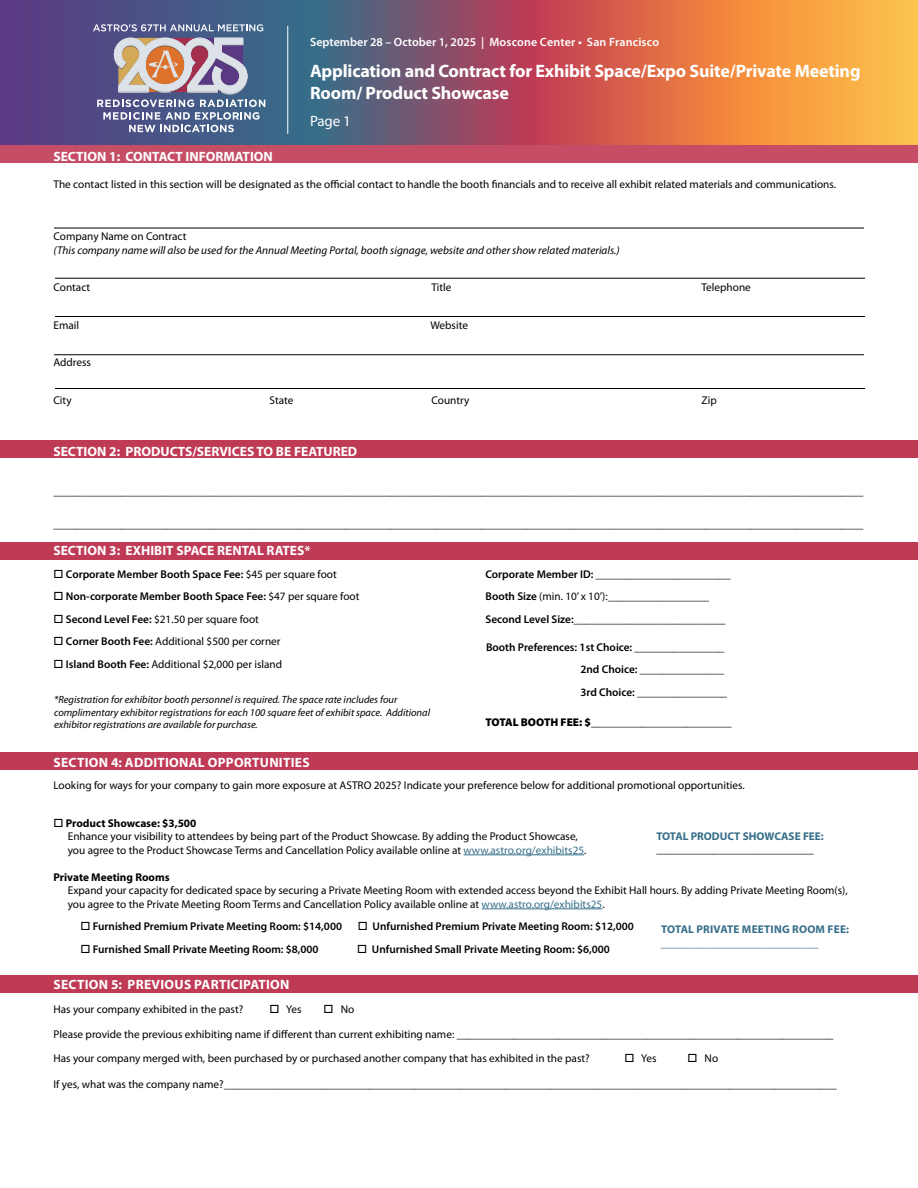
<style>
.page{position:relative;width:918px;height:1188px;background:#fff}
.page>*{position:absolute;margin:0;border:0;box-sizing:border-box;transform-origin:0 0}
.t1{font:700 18px/21.6px "Myriad Pro";letter-spacing:-.01em;color:#fff}
.t2{font:15px "Myriad Pro";color:#fff}
.t3{font:700 13.5px "Myriad Pro";color:#fff}
.t4{font:700 13.5px "Myriad Pro";letter-spacing:.02em;color:#fff}
.t5{font:600 12px "Myriad Pro";letter-spacing:.005em;color:#fff}
.t6{font:11.25px/13.5px "Myriad Pro";color:#000}
.t7{font:600 11.25px/22.5px "Myriad Pro";color:#000}
.t8{font:italic 11.25px "Myriad Pro";color:#000}
.t9{font:700 11.25px/13.5px "Myriad Pro";letter-spacing:.02em;color:#366e89}
.t10{font:700 11.25px "Myriad Pro";color:#000}
.t11{font:700 11.25px "Myriad Pro";color:#366e89}
.t12{font:italic 10.5px/12.6px "Myriad Pro";color:#000}
.s1{font-weight:400}
.s2{font-weight:600}
.s3{font-weight:900}
.s4{font-weight:700}
.s5{color:#366e89}
</style>
<div class="page">
<svg style="left:0;top:0;width:918px;height:146px;background:#a46961"></svg>
<div style="left:0;top:753px;width:918px;height:17px;background:#bf3a55"></div>
<div style="left:0;top:542px;width:918px;height:18px;background:#bf3a55"></div>
<div style="left:0;top:441px;width:918px;height:17px;background:#bf3a55"></div>
<div style="left:0;top:146px;width:918px;height:17px;background:#c54e66"></div>
<hr style="left:54px;top:228px;width:810px;height:1px;background:#000">
<div style="left:0;top:976px;width:918px;height:17px;background:#bf3a55"></div>
<hr style="left:464px;top:855px;width:120px;height:1px;background:#366e89">
<hr style="left:482px;top:909px;width:120px;height:1px;background:#366e89">
<hr style="left:55px;top:278px;width:810px;height:1px;background:#000">
<hr style="left:55px;top:316px;width:810px;height:1px;background:#000">
<hr style="left:54px;top:354px;width:810px;height:1px;background:#000">
<hr style="left:55px;top:388px;width:810px;height:1px;background:#000">
<hr style="left:287px;top:26px;width:1px;height:108px;background:#fff">
<svg style="left:93px;top:24px;width:170px;height:7px"></svg>
<svg style="left:97px;top:38px;width:168px;height:94px;background:#908ca1"></svg>
<p class="t5" style="left:310px;top:34px;width:350px">September 28 – October 1, 2025 | Moscone Center • San Francisco</p>
<h1 class="t1" style="left:310px;top:60px;width:552px">Application and Contract for Exhibit Space/Expo Suite/Private Meeting<br>Room/ Product Showcase</h1>
<h2 class="t2" style="left:310px;top:111px;width:42px">Page 1</h2>
<p class="t3" style="left:53px;top:147px;width:221px">SECTION 1: CONTACT INFORMATION</p>
<p class="t6" style="left:53px;top:177px;width:784px">The contact listed in this section will be designated as the official contact to handle the booth financials and to receive all exhibit related materials and communications.</p>
<p class="t6" style="left:53px;top:230px;width:135px">Company Name on Contract</p>
<p class="t8" style="left:53px;top:243px;width:568px">(This company name will also be used for the Annual Meeting Portal, booth signage, website and other show related materials.)</p>
<p class="t6" style="left:53px;top:281px;width:38px">Contact</p>
<p class="t6" style="left:431px;top:281px;width:22px">Title</p>
<p class="t6" style="left:701px;top:281px;width:51px">Telephone</p>
<p class="t6" style="left:53px;top:318px;width:27px">Email</p>
<p class="t6" style="left:430px;top:318px;width:39px">Website</p>
<p class="t6" style="left:53px;top:356px;width:39px">Address</p>
<p class="t6" style="left:53px;top:393px;width:20px">City</p>
<p class="t6" style="left:269px;top:393px;width:25px">State</p>
<p class="t6" style="left:431px;top:393px;width:39px">Country</p>
<p class="t3" style="left:53px;top:443px;width:305px">SECTION 2: PRODUCTS/SERVICES TO BE FEATURED</p>
<p class="t6" style="left:53px;top:485px;width:811px">________________________________________________________________________________________________________________________________________________</p>
<p class="t6" style="left:53px;top:518px;width:811px">________________________________________________________________________________________________________________________________________________</p>
<p class="t3" style="left:53px;top:542px;width:259px">SECTION 3: EXHIBIT SPACE RENTAL RATES*</p>
<p class="t7" style="left:53px;top:562px;width:285px">□ Corporate Member Booth Space Fee: <span class="s1">$45 per square foot</span></p>
<p class="t6" style="left:485px;top:567px;width:247px"><span class="s2">Corporate Member ID:</span> ________________________</p>
<p class="t7" style="left:53px;top:585px;width:307px">□ Non-corporate Member Booth Space Fee: <span class="s1">$47 per square foot</span></p>
<p class="t6" style="left:485px;top:590px;width:225px"><span class="s2">Booth Size</span> (min. 10’ x 10’):__________________</p>
<p class="t6" style="left:53px;top:612px;width:207px">□ <span class="s2">Second Level Fee:</span> $21.50 per square foot</p>
<p class="t6" style="left:485px;top:612px;width:242px"><span class="s2">Second Level Size:</span>___________________________</p>
<p class="t6" style="left:53px;top:635px;width:229px">□ <span class="s2">Corner Booth Fee:</span> Additional $500 per corner</p>
<p class="t6" style="left:53px;top:657px;width:230px">□ <span class="s2">Island Booth Fee:</span> Additional $2,000 per island</p>
<p class="t7" style="left:580px;top:635px;width:148px;text-indent:-94px">Booth Preferences: 1st Choice: <span class="s1">________________<br></span>2nd Choice: <span class="s1">_______________<br></span>3rd Choice: <span class="s1">________________</span></p>
<p class="t12" style="left:54px;top:693px;width:378px">*Registration for exhibitor booth personnel is required. The space rate includes four complimentary exhibitor registrations for each 100 square feet of exhibit space. Additional exhibitor registrations are available for purchase.</p>
<p class="t6" style="left:485px;top:716px;width:248px"><span class="s3">TOTAL BOOTH FEE: $</span>_________________________</p>
<p class="t4" style="left:54px;top:753px;width:258px">SECTION 4: ADDITIONAL OPPORTUNITIES</p>
<p class="t6" style="left:53px;top:779px;width:693px">Looking for ways for your company to gain more exposure at ASTRO 2025? Indicate your preference below for additional promotional opportunities.</p>
<p class="t6" style="left:68px;top:816px;width:520px;text-indent:-14px">□ <span class="s4">Product Showcase: $3,500<br></span>Enhance your visibility to attendees by being part of the Product Showcase. By adding the Product Showcase, you agree to the Product Showcase Terms and Cancellation Policy available online at <span class="s5">www.astro.org/exhibits25</span>.</p>
<p class="t10" style="left:53px;top:870px;width:118px">Private Meeting Rooms</p>
<p class="t6" style="left:68px;top:884px;width:781px">Expand your capacity for dedicated space by securing a Private Meeting Room with extended access beyond the Exhibit Hall hours. By adding Private Meeting Room(s), you agree to the Private Meeting Room Terms and Cancellation Policy available online at <span class="s5">www.astro.org/exhibits25</span>.</p>
<p class="t7" style="left:80px;top:915px;width:263px">□ Furnished Premium Private Meeting Room: $14,000</p>
<p class="t7" style="left:358px;top:915px;width:277px">□ Unfurnished Premium Private Meeting Room: $12,000</p>
<p class="t7" style="left:80px;top:937px;width:240px">□ Furnished Small Private Meeting Room: $8,000</p>
<p class="t7" style="left:357px;top:937px;width:254px">□ Unfurnished Small Private Meeting Room: $6,000</p>
<p class="t4" style="left:54px;top:975px;width:237px">SECTION 5: PREVIOUS PARTICIPATION</p>
<p class="t6" style="left:53px;top:1002px;width:191px">Has your company exhibited in the past?</p>
<p class="t6" style="left:269px;top:1002px;width:33px">□ Yes</p>
<p class="t6" style="left:323px;top:1002px;width:32px">□ No</p>
<p class="t6" style="left:53px;top:1022px;width:782px;line-height:24px">Please provide the previous exhibiting name if different than current exhibiting name: ___________________________________________________________________<br>Has your company merged with, been purchased by or purchased another company that has exhibited in the past?</p>
<p class="t11" style="left:656px;top:828px;width:169px">TOTAL PRODUCT SHOWCASE FEE:</p>
<p class="t10" style="left:656px;top:842px;width:159px">____________________________</p>
<p class="t9" style="left:661px;top:922px;width:190px">TOTAL PRIVATE MEETING ROOM FEE: ____________________________</p>
<p class="t6" style="left:624px;top:1052px;width:33px">□ Yes</p>
<p class="t6" style="left:687px;top:1052px;width:32px">□ No</p>
<p class="t6" style="left:53px;top:1077px;width:785px">If yes, what was the company name?_____________________________________________________________________________________________________________</p>
</div>
